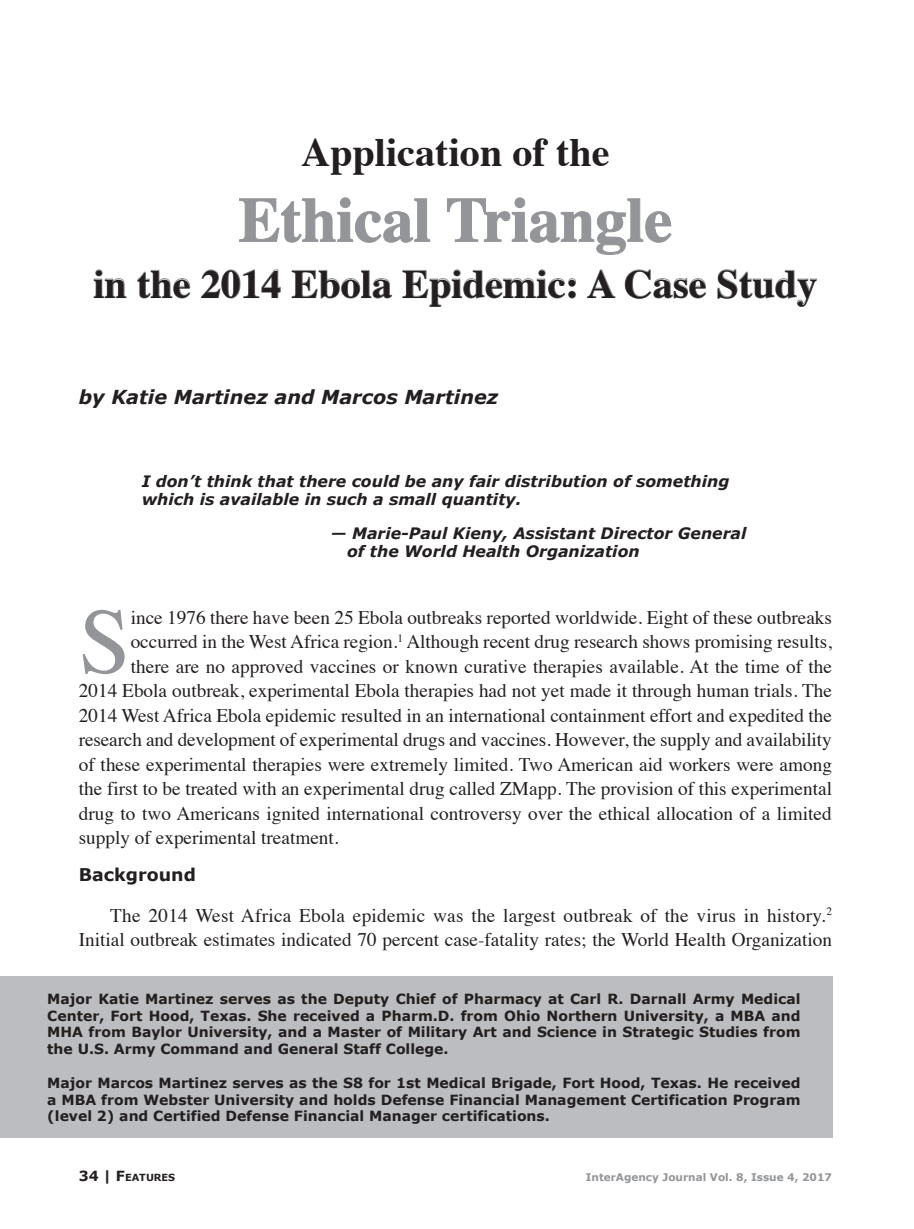
<style>
.page{position:relative;width:914px;height:1229px;background:#fff}
.page>*{position:absolute;margin:0;border:0;box-sizing:border-box;transform-origin:0 0}
.t1{font:93.27px "Times";color:#939598}
.t2{font:700 63px "Times";color:#939598}
.t3{font:700 40.25px "Times";color:#231f20}
.t4{font:19.25px/24.5px "Times";color:#231f20;text-align:right}
.Author_Byline{font:italic 700 19.25px "Verdana";color:#231f20}
.Subheads{font:700 17.5px "Verdana";color:#231f20}
.Display_Quote{font:italic 700 15.75px/18.2px "Verdana";color:#231f20}
.Author_Bio__left_sid{font:700 14px/16.8px "Verdana";color:#231f20;text-align:justify}
.t5{font:700 10.5px "Verdana";color:#939598}
.t6{font:700 9.8px "Verdana";color:#231f20}
.s1{font-size:14px}
</style>
<div class="page">
<div style="left:0;top:976px;width:832px;height:161px;background:#bcbdc0"></div>
<svg style="left:239px;top:197px;width:191px;height:46px"></svg>
<svg style="left:447px;top:197px;width:225px;height:58px"></svg>
<svg style="left:93px;top:269px;width:34px;height:29px"></svg>
<svg style="left:137px;top:269px;width:54px;height:30px"></svg>
<svg style="left:201px;top:269px;width:80px;height:30px"></svg>
<svg style="left:291px;top:269px;width:101px;height:30px"></svg>
<svg style="left:402px;top:269px;width:174px;height:38px"></svg>
<svg style="left:587px;top:269px;width:29px;height:29px"></svg>
<svg style="left:624px;top:269px;width:82px;height:30px"></svg>
<svg style="left:717px;top:269px;width:100px;height:38px"></svg>
<p class="t3" style="left:301px;top:114px;width:310px">Application of the</p>
<p class="t2" style="left:238px;top:160px;width:435px">Ethical Triangle</p>
<p class="t3" style="left:93px;top:245px;width:725px">in the 2014 Ebola Epidemic: A Case Study</p>
<p class="Author_Byline" style="left:79px;top:384px;width:421px">by Katie Martinez and Marcos Martinez</p>
<p class="Display_Quote" style="left:142px;top:471px;width:589px">I don’t think that there could be any fair distribution of something which is available in such a small quantity.</p>
<p class="Display_Quote" style="left:347px;top:523px;width:401px;text-indent:-16px">— Marie-Paul Kieny, Assistant Director General of the World Health Organization</p>
<p class="t1" style="left:79px;top:554px;width:53px">S</p>
<p class="t4" style="left:131px;top:603px;width:702px">ince 1976 there have been 25 Ebola outbreaks reported worldwide. Eight of these outbreaks</p>
<p class="t4" style="left:131px;top:628px;width:702px">occurred in the West Africa region.<sup>1</sup> Although recent drug research shows promising results,</p>
<p class="t4" style="left:131px;top:652px;width:703px">there are no approved vaccines or known curative therapies available. At the time of the</p>
<p class="t4" style="left:79px;top:677px;width:754px">2014 Ebola outbreak, experimental Ebola therapies had not yet made it through human trials. The</p>
<p class="t4" style="left:79px;top:701px;width:754px">2014 West Africa Ebola epidemic resulted in an international containment effort and expedited the</p>
<p class="t4" style="left:79px;top:726px;width:754px">research and development of experimental drugs and vaccines. However, the supply and availability</p>
<p class="t4" style="left:79px;top:750px;width:754px">of these experimental therapies were extremely limited. Two American aid workers were among</p>
<p class="t4" style="left:79px;top:775px;width:754px">the first to be treated with an experimental drug called ZMapp. The provision of this experimental</p>
<p class="t4" style="left:79px;top:799px;width:754px">drug to two Americans ignited international controversy over the ethical allocation of a limited</p>
<p class="t4" style="left:79px;top:824px;width:261px">supply of experimental treatment.</p>
<p class="Subheads" style="left:79px;top:863px;width:119px">Background</p>
<p class="t4" style="left:79px;top:901px;width:754px">The 2014 West Africa Ebola epidemic was the largest outbreak of the virus in history.<sup>2<br></sup>Initial outbreak estimates indicated 70 percent case-fatality rates; the World Health Organization</p>
<p class="Author_Bio__left_sid" style="left:47px;top:989px;width:754px">Major Katie Martinez serves as the Deputy Chief of Pharmacy at Carl R. Darnall Army Medical Center, Fort Hood, Texas. She received a Pharm.D. from Ohio Northern University, a MBA and MHA from Baylor University, and a Master of Military Art and Science in Strategic Studies from the U.S. Army Command and General Staff College.</p>
<p class="Author_Bio__left_sid" style="left:47px;top:1073px;width:754px">Major Marcos Martinez serves as the S8 for 1st Medical Brigade, Fort Hood, Texas. He received a MBA from Webster University and holds Defense Financial Management Certification Program (level 2) and Certified Defense Financial Manager certifications.</p>
<p class="t6" style="left:79px;top:1171px;width:98px"><span class="s1">34 |</span> <span class="s1">F</span>EATURES</p>
<p class="t5" style="left:585px;top:1170px;width:248px">InterAgency Journal Vol. 8, Issue 4, 2017</p>
</div>
